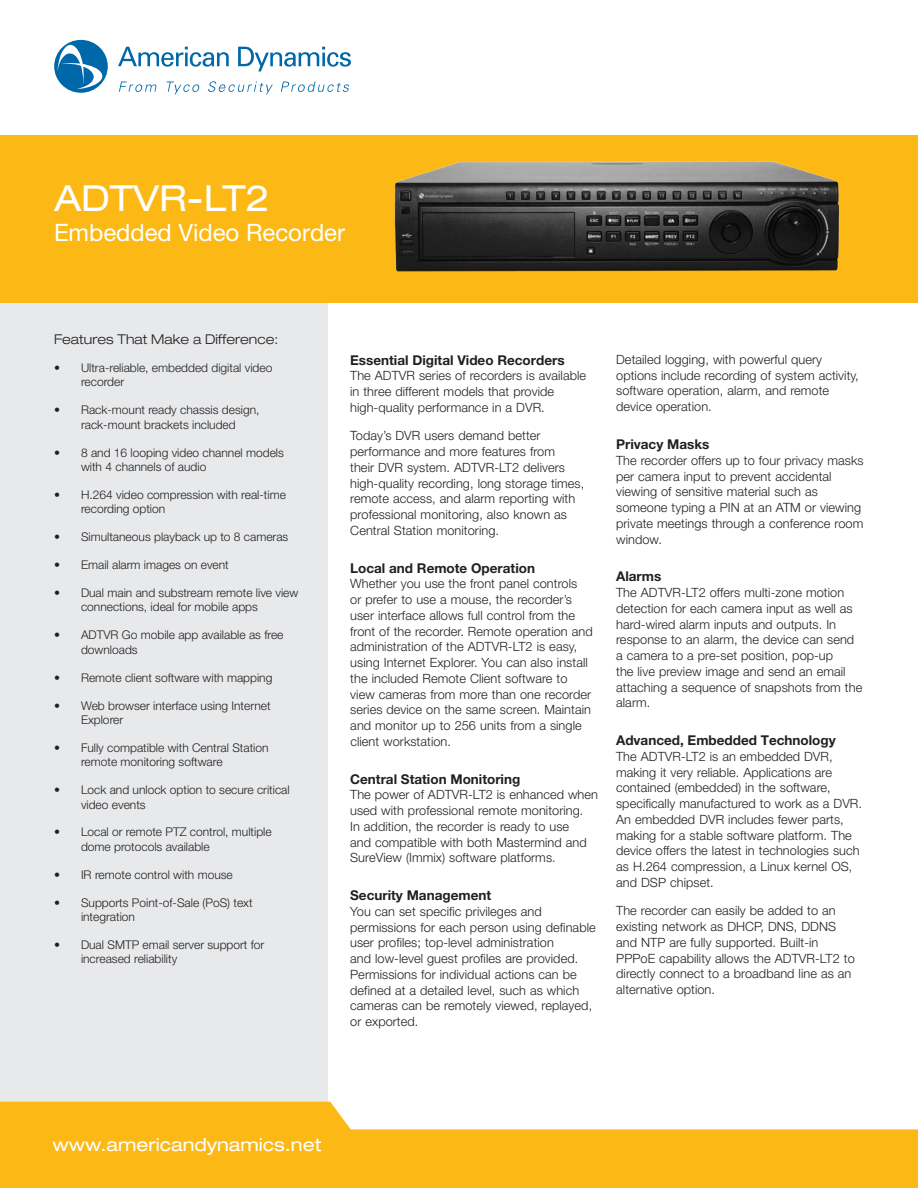
<style>
.page{position:relative;width:918px;height:1188px;background:#fff}
.page>*{position:absolute;margin:0;border:0;box-sizing:border-box;transform-origin:0 0}
.t1{font:expanded 36px "Helvetica Neue LT Pro";color:#fff}
.t2{font:24px "Helvetica Neue LT Pro";color:#fff}
.t3{font:expanded 18px "Helvetica Neue LT Pro";color:#fff}
.t4{font:700 13.5px "Helvetica Neue LT Pro";color:#231f20}
.t5{font:300 expanded 13.5px "Helvetica Neue LT Pro";color:#231f20}
.t6{font:300 12.75px/15.8px "Helvetica Neue LT Pro";letter-spacing:.005em;color:#231f20}
.t7{font:300 12px/14.4px "Helvetica Neue LT Pro";color:#231f20}
</style>
<div class="page">
<svg style="left:118px;top:47px;width:111px;height:20px"></svg>
<svg style="left:238px;top:47px;width:113px;height:24px"></svg>
<svg style="left:54px;top:40px;width:54px;height:53px"></svg>
<svg style="left:119px;top:82px;width:38px;height:10px"></svg>
<svg style="left:166px;top:82px;width:33px;height:12px"></svg>
<svg style="left:208px;top:81px;width:65px;height:13px"></svg>
<svg style="left:281px;top:81px;width:68px;height:11px"></svg>
<div style="left:0;top:162px;width:328px;height:1026px;background:#e7e9ea"></div>
<div style="left:0;top:135px;width:918px;height:167px;background:#fcb814"></div>
<svg style="left:0;top:1102px;width:918px;height:86px;fill:#fcb814"></svg>
<img style="left:394px;top:161px;width:446px;height:111px">
<h1 class="t1" style="left:54px;top:178px;width:218px">ADTVR-LT2</h1>
<h2 class="t2" style="left:54px;top:218px;width:293px">Embedded Video Recorder</h2>
<p class="t5" style="left:54px;top:331px;width:226px">Features That Make a Difference:</p>
<p class="t7" style="left:81px;top:360px;width:193px;text-indent:-27px">• Ultra-reliable, embedded digital video recorder</p>
<p class="t7" style="left:54px;top:403px;width:207px;text-align:center">• Rack-mount ready chassis design, rack-mount brackets included</p>
<p class="t7" style="left:81px;top:445px;width:204px;text-indent:-27px">• 8 and 16 looping video channel models with 4 channels of audio</p>
<p class="t7" style="left:81px;top:487px;width:206px;text-indent:-27px">• H.264 video compression with real-time recording option</p>
<p class="t7" style="left:54px;top:530px;width:236px">• Simultaneous playback up to 8 cameras</p>
<p class="t7" style="left:54px;top:557px;width:176px">• Email alarm images on event</p>
<p class="t7" style="left:81px;top:585px;width:219px;text-indent:-27px">• Dual main and substream remote live view connections, ideal for mobile apps</p>
<p class="t7" style="left:81px;top:628px;width:204px;text-indent:-27px">• ADTVR Go mobile app available as free downloads</p>
<p class="t7" style="left:54px;top:670px;width:220px">• Remote client software with mapping</p>
<p class="t7" style="left:81px;top:698px;width:191px;text-indent:-27px">• Web browser interface using Internet<br>Explorer</p>
<p class="t7" style="left:81px;top:740px;width:189px;text-indent:-27px">• Fully compatible with Central Station remote monitoring software</p>
<p class="t7" style="left:81px;top:782px;width:210px;text-indent:-27px">• Lock and unlock option to secure critical video events</p>
<p class="t7" style="left:81px;top:825px;width:192px;text-indent:-27px">• Local or remote PTZ control, multiple dome protocols available</p>
<p class="t7" style="left:54px;top:867px;width:180px">• IR remote control with mouse</p>
<p class="t7" style="left:81px;top:895px;width:173px;text-indent:-27px">• Supports Point-of-Sale (PoS) text integration</p>
<p class="t7" style="left:81px;top:937px;width:185px;text-indent:-27px">• Dual SMTP email server support for increased reliability</p>
<p class="t4" style="left:350px;top:351px;width:216px">Essential Digital Video Recorders</p>
<p class="t6" style="left:350px;top:368px;width:238px">The ADTVR series of recorders is available in three different models that provide high-quality performance in a DVR.</p>
<p class="t6" style="left:350px;top:428px;width:236px">Today’s DVR users demand better performance and more features from<br>their DVR system. ADTVR-LT2 delivers high-quality recording, long storage times, remote access, and alarm reporting with professional monitoring, also known as Central Station monitoring.</p>
<p class="t4" style="left:350px;top:559px;width:186px">Local and Remote Operation</p>
<p class="t6" style="left:350px;top:576px;width:244px">Whether you use the front panel controls<br>or prefer to use a mouse, the recorder’s user interface allows full control from the front of the recorder. Remote operation and administration of the ADTVR-LT2 is easy, using Internet Explorer. You can also install the included Remote Client software to view cameras from more than one recorder series device on the same screen. Maintain and monitor up to 256 units from a single client workstation.</p>
<p class="t4" style="left:350px;top:770px;width:172px">Central Station Monitoring</p>
<p class="t6" style="left:350px;top:787px;width:249px">The power of ADTVR-LT2 is enhanced when used with professional remote monitoring.<br>In addition, the recorder is ready to use<br>and compatible with both Mastermind and SureView (Immix) software platforms.</p>
<p class="t4" style="left:350px;top:887px;width:142px">Security Management</p>
<p class="t6" style="left:350px;top:903px;width:247px">You can set specific privileges and permissions for each person using definable user profiles; top-level administration<br>and low-level guest profiles are provided.<br>Permissions for individual actions can be defined at a detailed level, such as which cameras can be remotely viewed, replayed, or exported.</p>
<p class="t6" style="left:616px;top:351px;width:244px">Detailed logging, with powerful query options include recording of system activity, software operation, alarm, and remote device operation.</p>
<p class="t4" style="left:616px;top:436px;width:95px">Privacy Masks</p>
<p class="t6" style="left:616px;top:452px;width:249px">The recorder offers up to four privacy masks per camera input to prevent accidental viewing of sensitive material such as someone typing a PIN at an ATM or viewing private meetings through a conference room window.</p>
<p class="t4" style="left:616px;top:568px;width:47px">Alarms</p>
<p class="t6" style="left:616px;top:584px;width:248px">The ADTVR-LT2 offers multi-zone motion detection for each camera input as well as hard-wired alarm inputs and outputs. In response to an alarm, the device can send a camera to a pre-set position, pop-up<br>the live preview image and send an email attaching a sequence of snapshots from the alarm.</p>
<p class="t4" style="left:616px;top:732px;width:221px">Advanced, Embedded Technology</p>
<p class="t6" style="left:616px;top:748px;width:247px">The ADTVR-LT2 is an embedded DVR, making it very reliable. Applications are contained (embedded) in the software, specifically manufactured to work as a DVR.<br>An embedded DVR includes fewer parts, making for a stable software platform. The device offers the latest in technologies such as H.264 compression, a Linux kernel OS, and DSP chipset.</p>
<p class="t6" style="left:616px;top:903px;width:240px">The recorder can easily be added to an existing network as DHCP, DNS, DDNS and NTP are fully supported. Built-in PPPoE capability allows the ADTVR-LT2 to directly connect to a broadband line as an alternative option.</p>
<h3 class="t3" style="left:53px;top:1134px;width:270px">www.americandynamics.net</h3>
</div>
